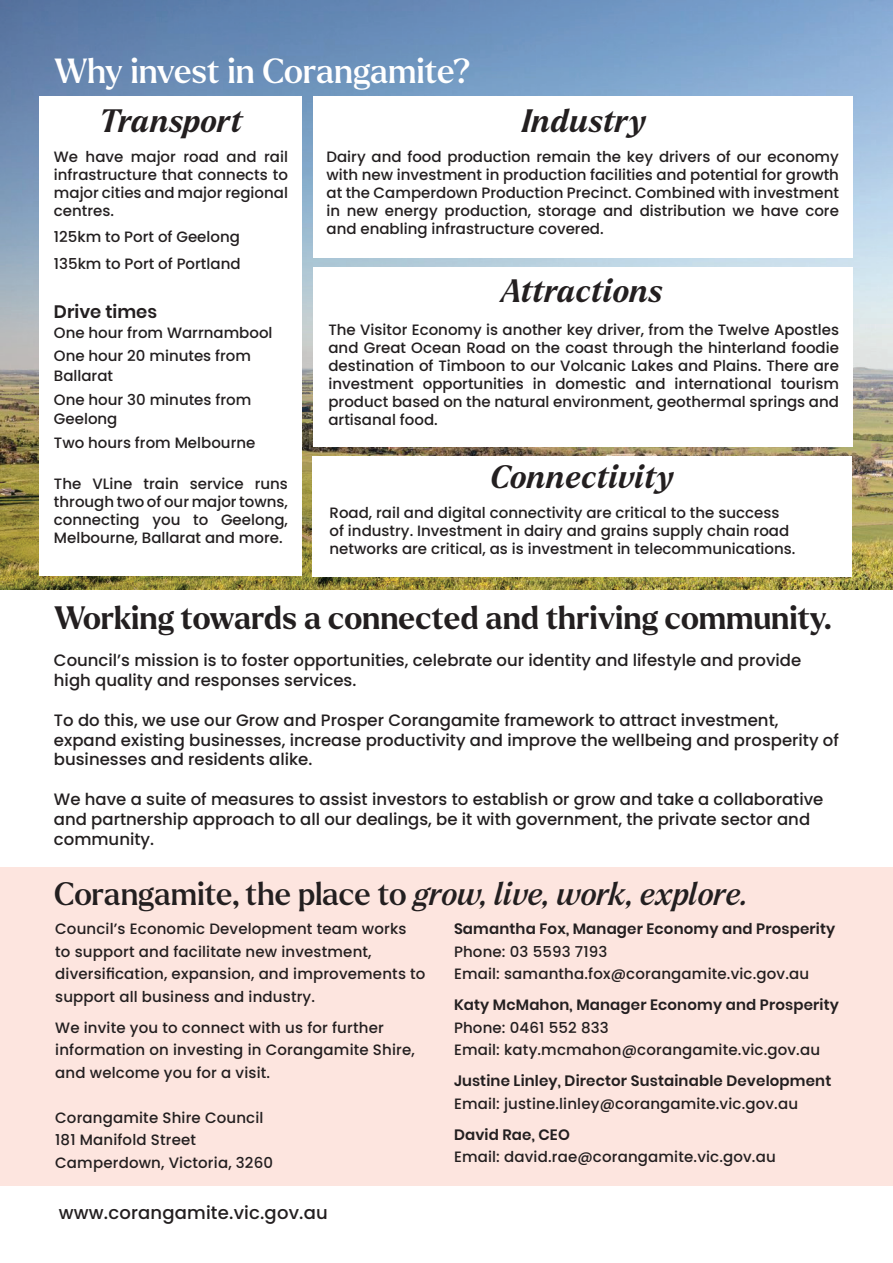
<style>
.page{position:relative;width:893px;height:1263px;background:#fff}
.page>*{position:absolute;margin:0;border:0;box-sizing:border-box;transform-origin:0 0}
.t1{font:500 33.9px "Larken";color:#fff}
.t2{font:italic 500 31.5px "Larken";letter-spacing:-.005em;color:#231f20}
.t3{font:700 31.5px "Larken";color:#231f20}
.t4{font:italic 700 31.5px "Larken";letter-spacing:-.005em;color:#231f20}
.t5{font:500 18px "Poppins";letter-spacing:.01em;color:#231f20}
.t6{font:600 18px "Poppins";color:#231f20}
.t7{font:500 16.5px/19.8px "Poppins";color:#231f20}
.t8{font:500 15px/18px "Poppins";color:#231f20}
.t9{font:600 15px/22.5px "Poppins";letter-spacing:.01em;color:#231f20}
.s1{font-style:normal}
.s2{font-weight:600}
.s3{font-weight:500}
</style>
<div class="page">
<img style="left:0;top:0;width:893px;height:590px">
<div style="left:40px;top:96px;width:262px;height:480px;background:#fff"></div>
<div style="left:313px;top:96px;width:539px;height:162px;background:#fff"></div>
<div style="left:312px;top:456px;width:539px;height:120px;background:#fff"></div>
<div style="left:0;top:867px;width:893px;height:318px;background:#fde5df"></div>
<div style="left:313px;top:267px;width:539px;height:179px;background:#fff"></div>
<p class="t1" style="left:54px;top:49px;width:418px">Why invest in Corangamite?</p>
<p class="t4" style="left:99px;top:99px;width:144px">Transport</p>
<p class="t8" style="left:54px;top:148px;width:236px;text-align:justify">We have major road and rail infrastructure that connects to major cities and major regional centres.</p>
<p class="t8" style="left:54px;top:228px;width:188px">125km to Port of Geelong</p>
<p class="t8" style="left:54px;top:255px;width:188px">135km to Port of Portland</p>
<p class="t4" style="left:522px;top:99px;width:125px">Industry</p>
<p class="t8" style="left:326px;top:148px;width:514px;text-align:justify">Dairy and food production remain the key drivers of our economy with new investment in production facilities and potential for growth at the Camperdown Production Precinct. Combined with investment in new energy production, storage and distribution we have core and enabling infrastructure covered.</p>
<p class="t6" style="left:54px;top:301px;width:105px">Drive times</p>
<p class="t8" style="left:54px;top:324px;width:220px">One hour from Warrnambool</p>
<p class="t8" style="left:54px;top:347px;width:199px;line-height:19.5px">One hour 20 minutes from<br>Ballarat</p>
<p class="t8" style="left:54px;top:390px;width:199px;line-height:19.5px">One hour 30 minutes from<br>Geelong</p>
<p class="t8" style="left:54px;top:434px;width:203px">Two hours from Melbourne</p>
<p class="t8" style="left:54px;top:475px;width:236px;text-align:justify">The VLine train service runs through two of our major towns, connecting you to Geelong, Melbourne, Ballarat and more.</p>
<p class="t4" style="left:501px;top:270px;width:164px">Attractions</p>
<p class="t8" style="left:328px;top:321px;width:512px;text-align:justify">The Visitor Economy is another key driver, from the Twelve Apostles and Great Ocean Road on the coast through the hinterland foodie destination of Timboon to our Volcanic Lakes and Plains. There are investment opportunities in domestic and international tourism product based on the natural environment, geothermal springs and artisanal food.</p>
<p class="t4" style="left:490px;top:455px;width:184px">Connectivity</p>
<p class="t8" style="left:330px;top:504px;width:467px">Road, rail and digital connectivity are critical to the success of industry. Investment in dairy and grains supply chain road networks are critical, as is investment in telecommunications.</p>
<p class="t3" style="left:54px;top:597px;width:780px">Working towards a connected and thriving community.</p>
<p class="t7" style="left:54px;top:651px;width:749px">Council’s mission is to foster opportunities, celebrate our identity and lifestyle and provide high quality and responses services.</p>
<p class="t7" style="left:54px;top:710px;width:786px">To do this, we use our Grow and Prosper Corangamite framework to attract investment, expand existing businesses, increase productivity and improve the wellbeing and prosperity of businesses and residents alike.</p>
<p class="t7" style="left:54px;top:789px;width:771px">We have a suite of measures to assist investors to establish or grow and take a collaborative and partnership approach to all our dealings, be it with government, the private sector and community.</p>
<p class="t2" style="left:54px;top:873px;width:696px"><span class="s1">Corangamite, the place to</span> grow, live, work, explore.</p>
<p class="t8" style="left:55px;top:918px;width:372px;line-height:22.5px">Council’s Economic Development team works to support and facilitate new investment, diversification, expansion, and improvements to support all business and industry.</p>
<p class="t8" style="left:55px;top:1016px;width:361px;line-height:22.5px">We invite you to connect with us for further information on investing in Corangamite Shire, and welcome you for a visit.</p>
<p class="t8" style="left:55px;top:1106px;width:219px;line-height:22.5px">Corangamite Shire Council<br>181 Manifold Street<br>Camperdown, Victoria, 3260</p>
<p class="t5" style="left:59px;top:1203px;width:271px">www.corangamite.vic.gov.au</p>
<p class="t8" style="left:454px;top:918px;width:383px;line-height:22.5px"><span class="s2">Samantha Fox, Manager Economy and Prosperity<br></span>Phone: 03 5593 7193<br>Email: samantha.fox@corangamite.vic.gov.au</p>
<p class="t8" style="left:454px;top:994px;width:386px;line-height:22.5px"><span class="s2">Katy McMahon, Manager Economy and Prosperity<br></span>Phone: 0461 552 833<br>Email: katy.mcmahon@corangamite.vic.gov.au</p>
<p class="t9" style="left:454px;top:1070px;width:379px">Justine Linley, Director Sustainable Development<br><span class="s3">Email: justine.linley@corangamite.vic.gov.au</span></p>
<p class="t8" style="left:454px;top:1123px;width:323px;line-height:22.5px"><span class="s2">David Rae, CEO<br></span>Email: david.rae@corangamite.vic.gov.au</p>
</div>
